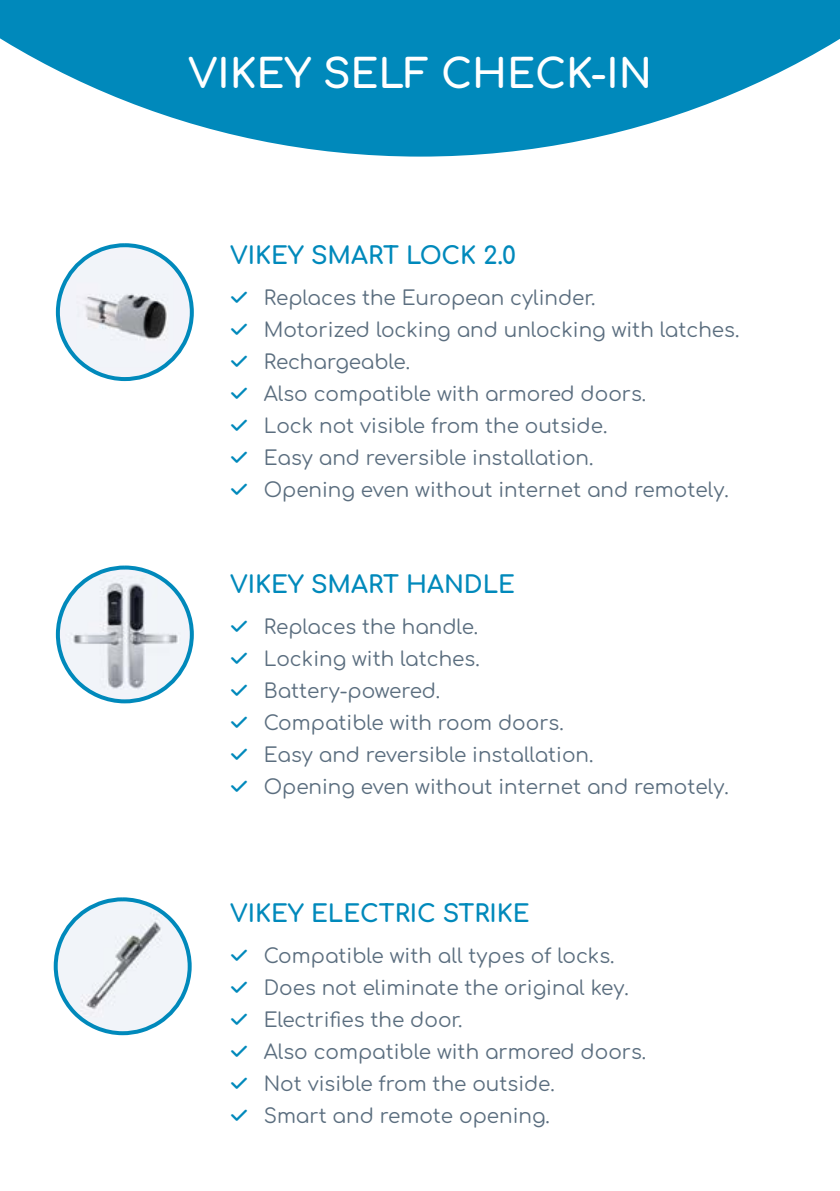
<style>
.page{position:relative;width:840px;height:1191px;background:#fff}
.page>*{position:absolute;margin:0;border:0;box-sizing:border-box;transform-origin:0 0}
.t1{font:48px "Comfortaa";color:#fff}
.t2{font:40px "Comfortaa";color:#fff}
.t3{font:24px "Comfortaa";color:#0089bb}
.t4{font:20px/32px "Comfortaa";color:#5b6e7f}
</style>
<div class="page">
<svg style="left:0;top:0;width:839px;height:157px;fill:#0089bb"></svg>
<svg style="left:55px;top:243px;width:139px;height:139px"></svg>
<svg style="left:55px;top:565px;width:139px;height:139px"></svg>
<svg style="left:53px;top:897px;width:139px;height:139px"></svg>
<h1 class="t1" style="left:245px;top:34px;width:351px">VIKEY DIGITAL</h1>
<h2 class="t2" style="left:188px;top:37px;width:465px">VIKEY SELF CHECK-IN</h2>
<p class="t3" style="left:230px;top:233px;width:287px">VIKEY SMART LOCK 2.0</p>
<p class="t4" style="left:263px;top:279px;width:477px">Replaces the European cylinder.<br>Motorized locking and unlocking with latches.<br>Rechargeable.<br>Also compatible with armored doors.<br>Lock not visible from the outside.<br>Easy and reversible installation.<br>Opening even without internet and remotely.</p>
<p class="t3" style="left:230px;top:562px;width:286px">VIKEY SMART HANDLE</p>
<p class="t4" style="left:263px;top:608px;width:466px">Replaces the handle.<br>Locking with latches.<br>Battery-powered.<br>Compatible with room doors.<br>Easy and reversible installation.<br>Opening even without internet and remotely.</p>
<p class="t3" style="left:230px;top:891px;width:301px">VIKEY ELECTRIC STRIKE</p>
<p class="t4" style="left:263px;top:937px;width:384px">Compatible with all types of locks.<br>Does not eliminate the original key.<br>Electrifies the door.<br>Also compatible with armored doors.<br>Not visible from the outside.<br>Smart and remote opening.</p>
</div>
